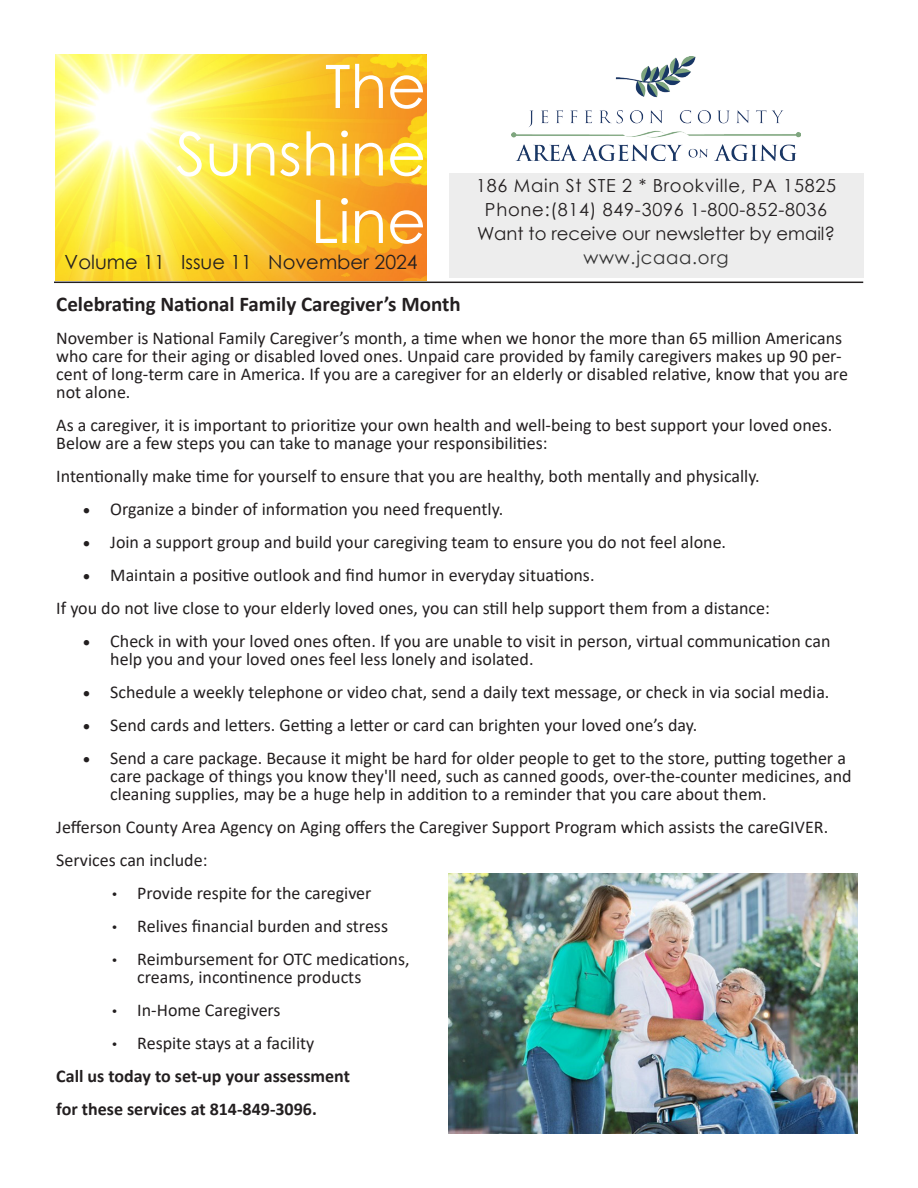
<style>
.page{position:relative;width:918px;height:1188px;background:#fff}
.page>*{position:absolute;margin:0;border:0;box-sizing:border-box;transform-origin:0 0}
.t1{font:60px "Century Gothic";color:#fff}
.t2{font:700 21px "Calibri";color:#231f20}
.t3{font:19.5px "Century Gothic";color:#231f20}
.t4{font:18px/18px "Calibri";color:#231f20}
.t5{font:18px "Century Gothic";letter-spacing:.04em;color:#231f20}
.t6{font:700 18px "Calibri";color:#231f20}
.t7{font:18px "Century Gothic";color:#231f20}
.t8{font:18px "Century Gothic";letter-spacing:.04em;color:#333}
.s1{font-family:"Courier New";font-size:15px}
</style>
<div class="page">
<img style="left:512px;top:56px;width:288px;height:105px">
<img style="left:56px;top:54px;width:370px;height:227px">
<div style="left:449px;top:174px;width:414px;height:104px;background:#ededed"></div>
<hr style="left:54px;top:282px;width:809px;height:1px;background:#231f20">
<img style="left:448px;top:873px;width:409px;height:261px">
<p class="t1" style="left:325px;top:44px;width:103px">The</p>
<p class="t1" style="left:176px;top:112px;width:252px">Sunshine</p>
<p class="t1" style="left:311px;top:179px;width:117px">Line</p>
<p class="t3" style="left:65px;top:249px;width:355px">Volume 11 Issue 11 November 2024</p>
<p class="t5" style="left:476px;top:173px;width:361px">186 Main St STE 2 * Brookville, PA 15825</p>
<p class="t5" style="left:485px;top:197px;width:344px">Phone:(814) 849-3096 1-800-852-8036</p>
<p class="t7" style="left:477px;top:221px;width:360px">Want to receive our newsletter by email?</p>
<p class="t8" style="left:584px;top:245px;width:146px">www.jcaaa.org</p>
<p class="t2" style="left:56px;top:289px;width:406px">Celebrating National Family Caregiver’s Month</p>
<p class="t4" style="left:56px;top:329px;width:793px">November is National Family Caregiver’s month, a time when we honor the more than 65 million Americans who care for their aging or disabled loved ones. Unpaid care provided by family caregivers makes up 90 per&shy;cent of long-term care in America. If you are a caregiver for an elderly or disabled relative, know that you are not alone.</p>
<p class="t4" style="left:56px;top:416px;width:778px">As a caregiver, it is important to prioritize your own health and well-being to best support your loved ones.<br>Below are a few steps you can take to manage your responsibilities:</p>
<p class="t4" style="left:56px;top:467px;width:705px">Intentionally make time for yourself to ensure that you are healthy, both mentally and physically.</p>
<p class="t4" style="left:83px;top:500px;width:421px">• Organize a binder of information you need frequently.</p>
<p class="t4" style="left:83px;top:533px;width:644px">• Join a support group and build your caregiving team to ensure you do not feel alone.</p>
<p class="t4" style="left:83px;top:566px;width:513px">• Maintain a positive outlook and find humor in everyday situations.</p>
<p class="t4" style="left:56px;top:599px;width:715px">If you do not live close to your elderly loved ones, you can still help support them from a distance:</p>
<p class="t4" style="left:110px;top:632px;width:722px;text-indent:-27px">• Check in with your loved ones often. If you are unable to visit in person, virtual communication can help you and your loved ones feel less lonely and isolated.</p>
<p class="t4" style="left:83px;top:683px;width:748px">• Schedule a weekly telephone or video chat, send a daily text message, or check in via social media.</p>
<p class="t4" style="left:83px;top:716px;width:616px">• Send cards and letters. Getting a letter or card can brighten your loved one’s day.</p>
<p class="t4" style="left:110px;top:749px;width:743px;text-indent:-27px">• Send a care package. Because it might be hard for older people to get to the store, putting together a care package of things you know they'll need, such as canned goods, over-the-counter medicines, and cleaning supplies, may be a huge help in addition to a reminder that you care about them.</p>
<p class="t4" style="left:56px;top:818px;width:773px">Jefferson County Area Agency on Aging offers the Caregiver Support Program which assists the careGIVER.</p>
<p class="t4" style="left:56px;top:851px;width:153px">Services can include:</p>
<p class="t4" style="left:110px;top:884px;width:263px"><span class="s1">•</span> Provide respite for the caregiver</p>
<p class="t4" style="left:110px;top:917px;width:279px"><span class="s1">•</span> Relives financial burden and stress</p>
<p class="t4" style="left:137px;top:950px;width:274px;text-indent:-27px"><span class="s1">•</span> Reimbursement for OTC medications, creams, incontinence products</p>
<p class="t4" style="left:110px;top:1001px;width:172px"><span class="s1">•</span> In-Home Caregivers</p>
<p class="t4" style="left:110px;top:1034px;width:206px"><span class="s1">•</span> Respite stays at a facility</p>
<p class="t6" style="left:56px;top:1063px;width:295px">Call us today to set-up your assessment</p>
<p class="t6" style="left:56px;top:1096px;width:262px">for these services at 814-849-3096.</p>
</div>
